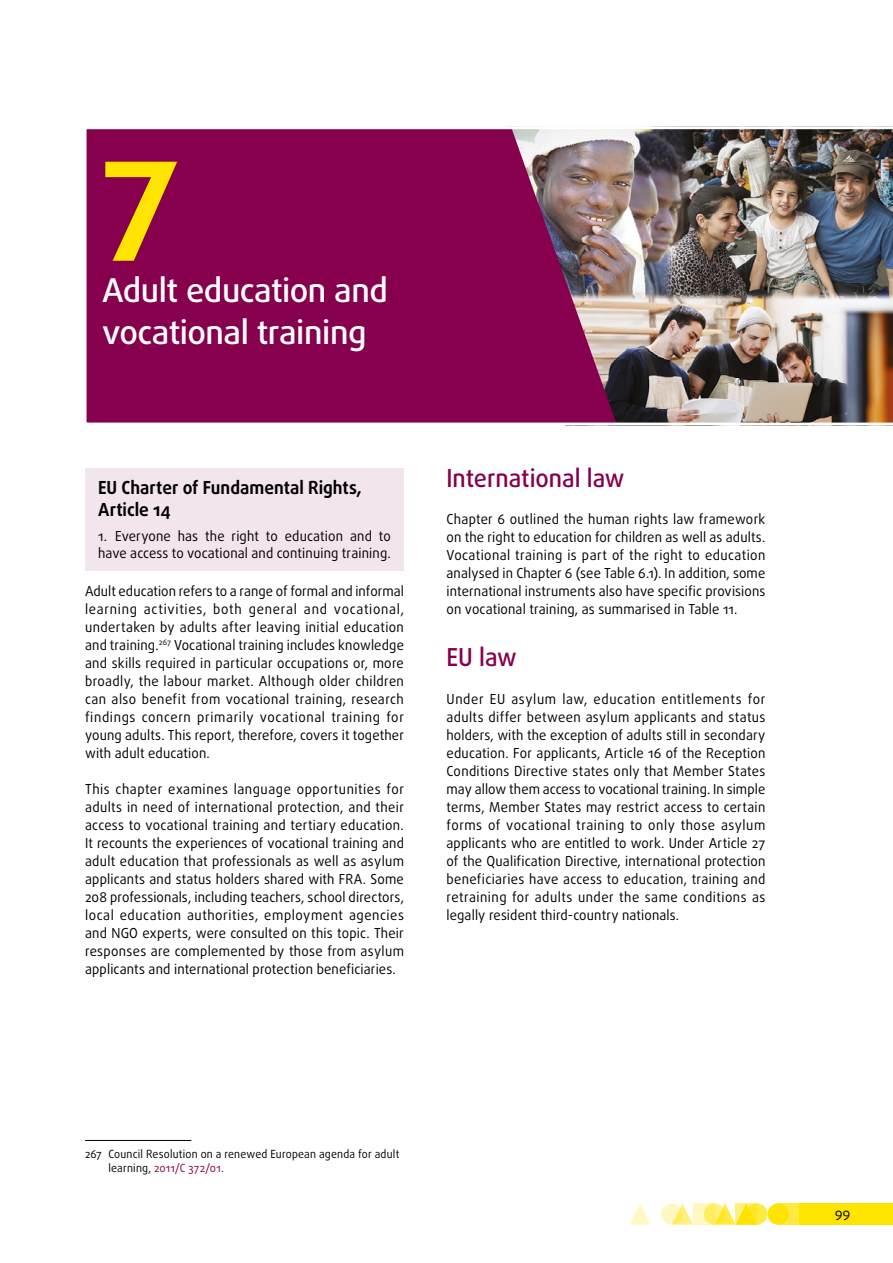
<style>
.page{position:relative;width:893px;height:1263px;background:#fff}
.page>*{position:absolute;margin:0;border:0;box-sizing:border-box;transform-origin:0 0}
.t1{font:700 136.8px "Daxline Pro";color:#ffe400}
.t2{font:500 32.85px/41.4px "Daxline Pro";letter-spacing:-.015em;color:#fff}
.title_1_nn{font:500 24.75px "Daxline Pro";color:#86004d;scale:.95 1}
.legal_title{font:700 18px/21.6px "Daxline Pro";color:#000;scale:.95 1}
.body{font:13.8px/18px "Daxline Pro";letter-spacing:.01em;color:#000;text-align:justify;scale:.95 1}
.legal_body{font:13.8px/16.5px "Daxline Pro";letter-spacing:.01em;color:#000;scale:.95 1}
.t3{font:13.5px "Daxline Pro";color:#000}
.footnote_caption{font:11.25px/13.5px "Daxline Pro";letter-spacing:.02em;color:#000;scale:.95 1}
.s1{color:#86004d}
</style>
<div class="page">
<div style="left:746px;top:1203px;width:21px;height:22px;background:#ffea40;border-radius:50%"></div>
<div style="left:778px;top:1203px;width:21px;height:22px;background:#ffea40"></div>
<div style="left:799px;top:1203px;width:94px;height:22px;background:#ffe400"></div>
<svg style="left:675px;top:1203px;width:18px;height:22px"></svg>
<svg style="left:629px;top:1204px;width:22px;height:21px"></svg>
<div style="left:767px;top:1203px;width:22px;height:22px;background:#ffe400;border-radius:50%"></div>
<svg style="left:718px;top:1203px;width:18px;height:22px"></svg>
<svg style="left:704px;top:1203px;width:21px;height:22px"></svg>
<svg style="left:661px;top:1203px;width:21px;height:22px"></svg>
<svg style="left:736px;top:1203px;width:21px;height:22px"></svg>
<svg style="left:693px;top:1203px;width:21px;height:22px"></svg>
<img style="left:86px;top:126px;width:807px;height:300px">
<div style="left:85px;top:468px;width:319px;height:102px;background:#f2e5ed"></div>
<hr style="left:85px;top:1140px;width:106px;height:1px;background:#000">
<p class="t1" style="left:102px;top:121px;width:79px">7</p>
<p class="t2" style="left:102px;top:270px;width:287px">Adult education and vocational training</p>
<p class="legal_title" style="left:98px;top:477px;width:279px">EU Charter of Fundamental Rights,<br>Article 14</p>
<p class="legal_body" style="left:98px;top:528px;width:310px">1. Everyone has the right to education and to have access to vocational and continuing training.</p>
<p class="body" style="left:85px;top:582px;width:337px">Adult education refers to a range of formal and informal learning activities, both general and vocational, undertaken by adults after leaving initial education and training.<sup>267</sup> Vocational training includes knowledge and skills required in particular occupations or, more broadly, the labour market. Although older children can also benefit from vocational training, research findings concern primarily vocational training for young adults. This report, therefore, covers it together with adult education.</p>
<p class="body" style="left:85px;top:780px;width:337px">This chapter examines language opportunities for adults in need of international protection, and their access to vocational training and tertiary education.<br>It recounts the experiences of vocational training and adult education that professionals as well as asylum applicants and status holders shared with FRA. Some 208 professionals, including teachers, school directors, local education authorities, employment agencies and NGO experts, were consulted on this topic. Their responses are complemented by those from asylum applicants and international protection beneficiaries.</p>
<p class="title_1_nn" style="left:446px;top:462px;width:189px">International law</p>
<p class="body" style="left:446px;top:510px;width:337px">Chapter 6 outlined the human rights law framework on the right to education for children as well as adults.<br>Vocational training is part of the right to education analysed in Chapter 6 (see Table 6.1). In addition, some international instruments also have specific provisions on vocational training, as summarised in Table 11.</p>
<p class="title_1_nn" style="left:446px;top:641px;width:76px">EU law</p>
<p class="body" style="left:446px;top:690px;width:337px">Under EU asylum law, education entitlements for adults differ between asylum applicants and status holders, with the exception of adults still in secondary education. For applicants, Article 16 of the Reception Conditions Directive states only that Member States may allow them access to vocational training. In simple terms, Member States may restrict access to certain forms of vocational training to only those asylum applicants who are entitled to work. Under Article 27 of the Qualification Directive, international protection beneficiaries have access to education, training and retraining for adults under the same conditions as legally resident third-country nationals.</p>
<p class="footnote_caption" style="left:108px;top:1147px;width:308px;text-indent:-23px">267 Council Resolution on a renewed European agenda for adult learning, <span class="s1">2011/C 372/01</span>.</p>
<p class="t3" style="left:835px;top:1204px;width:17px">99</p>
</div>
